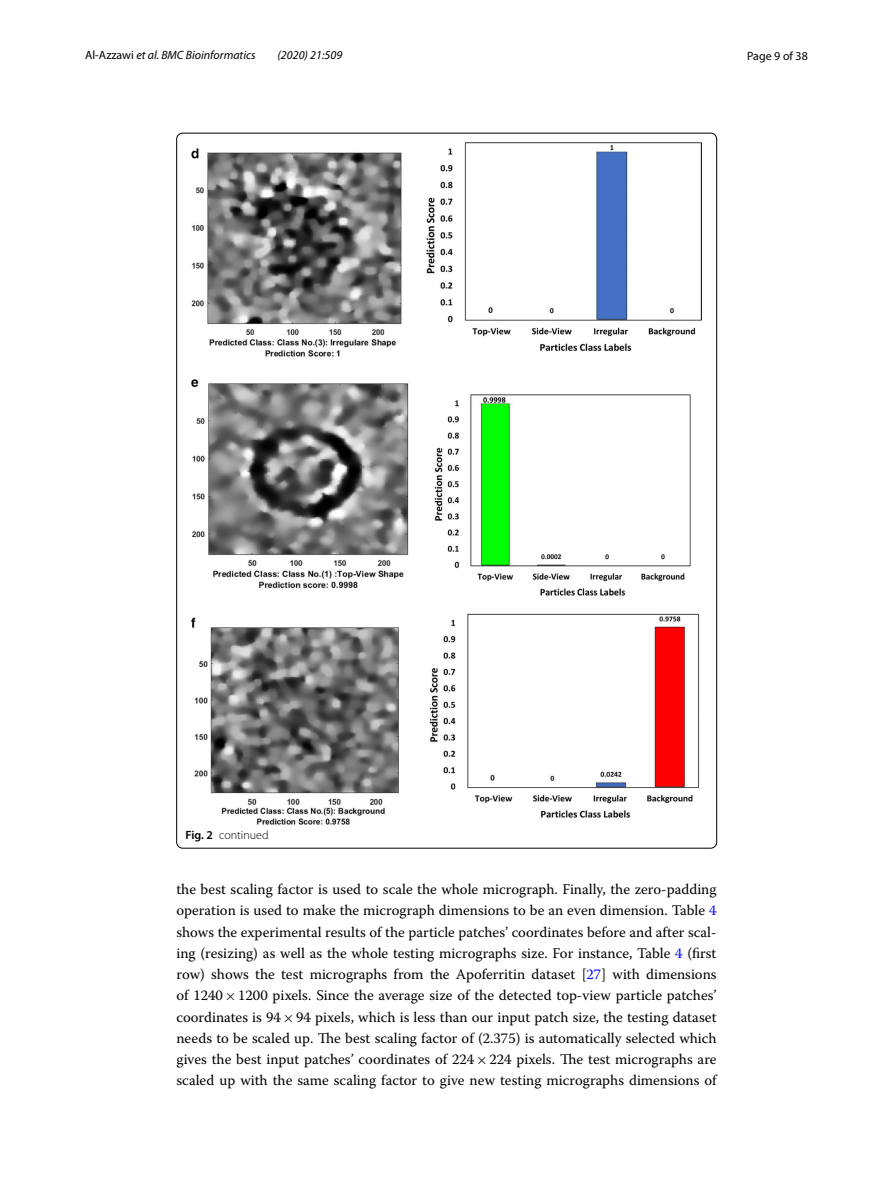
<style>
.page{position:relative;width:893px;height:1187px;background:#fff}
.page>*{position:absolute;margin:0;border:0;box-sizing:border-box;transform-origin:0 0}
.t1{font:14.7px/21.3px "Warnock Pro";color:#000;text-align:justify}
.t2{font:italic 12px "Myriad Pro";color:#000}
.t3{font:300 12px "Myriad Pro";color:#000}
.t4{font:12px "Myriad Pro";color:#000}
.s1{font-style:normal}
.s2{font-weight:600}
.s3{color:#00f}
.s4{font-family:"MTSY"}
</style>
<div class="page">
<img style="left:191px;top:142px;width:511px;height:682px">
<p class="t2" style="left:85px;top:48px;width:172px"><span class="s1">Al‑Azzawi</span> et al. BMC Bioinformatics</p>
<p class="t2" style="left:278px;top:48px;width:66px">(2020) 21:509</p>
<p class="t4" style="left:747px;top:48px;width:62px">Page 9 of 38</p>
<p class="t3" style="left:186px;top:828px;width:84px"><span class="s2">Fig. 2</span> continued</p>
<p class="t1" style="left:176px;top:878px;width:542px">the best scaling factor is used to scale the whole micrograph. Finally, the zero-padding operation is used to make the micrograph dimensions to be an even dimension. Table <span class="s3">4 </span>shows the experimental results of the particle patches’ coordinates before and after scal&shy;ing (resizing) as well as the whole testing micrographs size. For instance, Table <span class="s3">4</span> (first row) shows the test micrographs from the Apoferritin dataset [<span class="s3">27</span>] with dimensions of 1240<span class="s4">×</span>1200 pixels. Since the average size of the detected top-view particle patches’ coordinates is 94<span class="s4">×</span>94 pixels, which is less than our input patch size, the testing dataset needs to be scaled up. The best scaling factor of (2.375) is automatically selected which gives the best input patches’ coordinates of 224<span class="s4">×</span>224 pixels. The test micrographs are scaled up with the same scaling factor to give new testing micrographs dimensions of</p>
</div>
